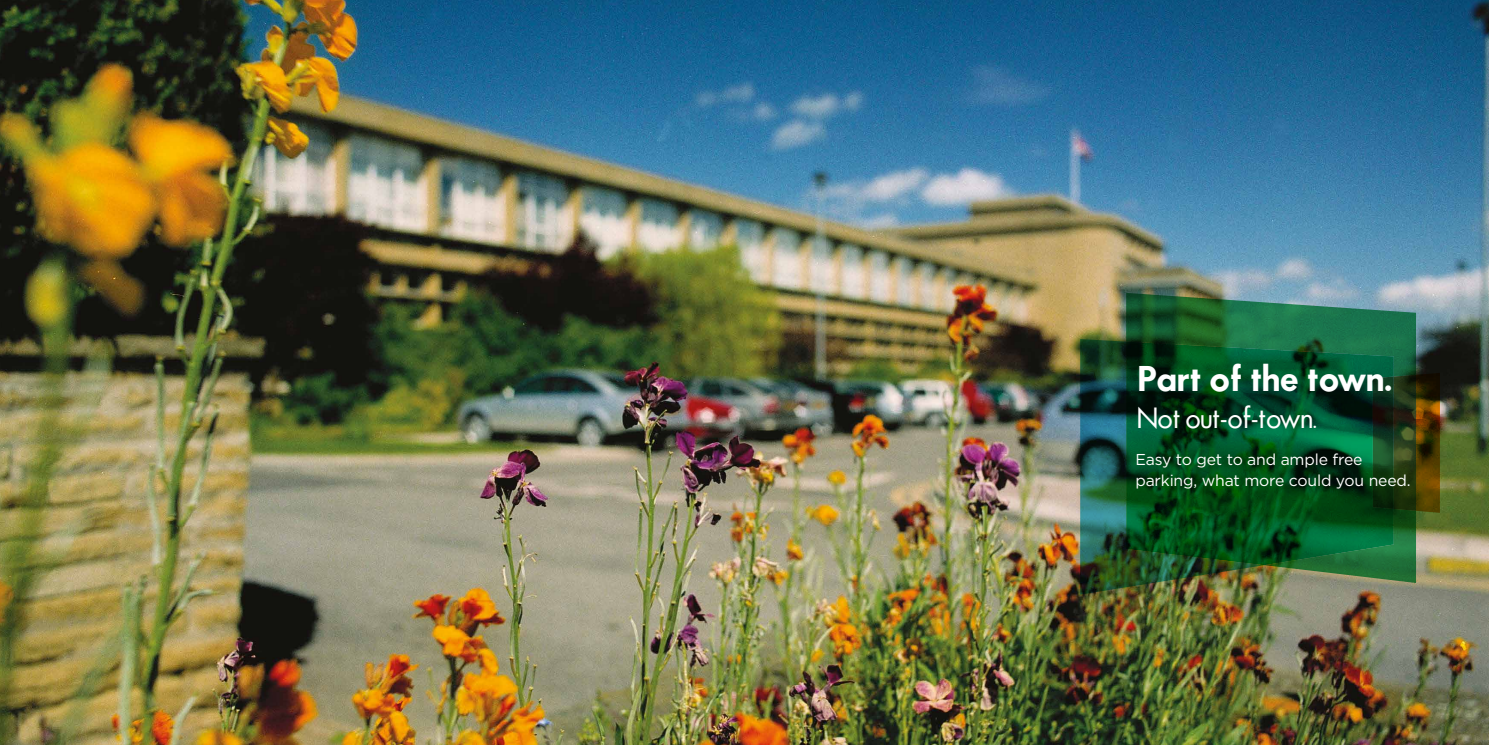
<style>
.page{position:relative;width:1489px;height:745px;background:#fff}
.page>*{position:absolute;margin:0;border:0;box-sizing:border-box;transform-origin:0 0}
.t1{font:600 33.25px "Futura ICG";letter-spacing:-.025em;color:#fff}
.t2{font:27.12px "Futura ICG";letter-spacing:-.025em;color:#fff}
.t3{font:15.75px/21px "Gotham";letter-spacing:-.01em;color:#fff}
</style>
<div class="page">
<img style="left:0;top:0;width:1488px;height:744px">
<svg style="left:1126px;top:293px;width:289px;height:289px"></svg>
<img style="left:1080px;top:339px;width:184px;height:255px">
<svg style="left:1126px;top:341px;width:267px;height:223px"></svg>
<svg style="left:1372px;top:372px;width:67px;height:140px"></svg>
<h1 class="t1" style="left:1137px;top:356px;width:257px">Part of the town.</h1>
<h2 class="t2" style="left:1137px;top:400px;width:182px">Not out-of-town.</h2>
<p class="t3" style="left:1135px;top:448px;width:277px">Easy to get to and ample free parking, what more could you need.</p>
</div>
